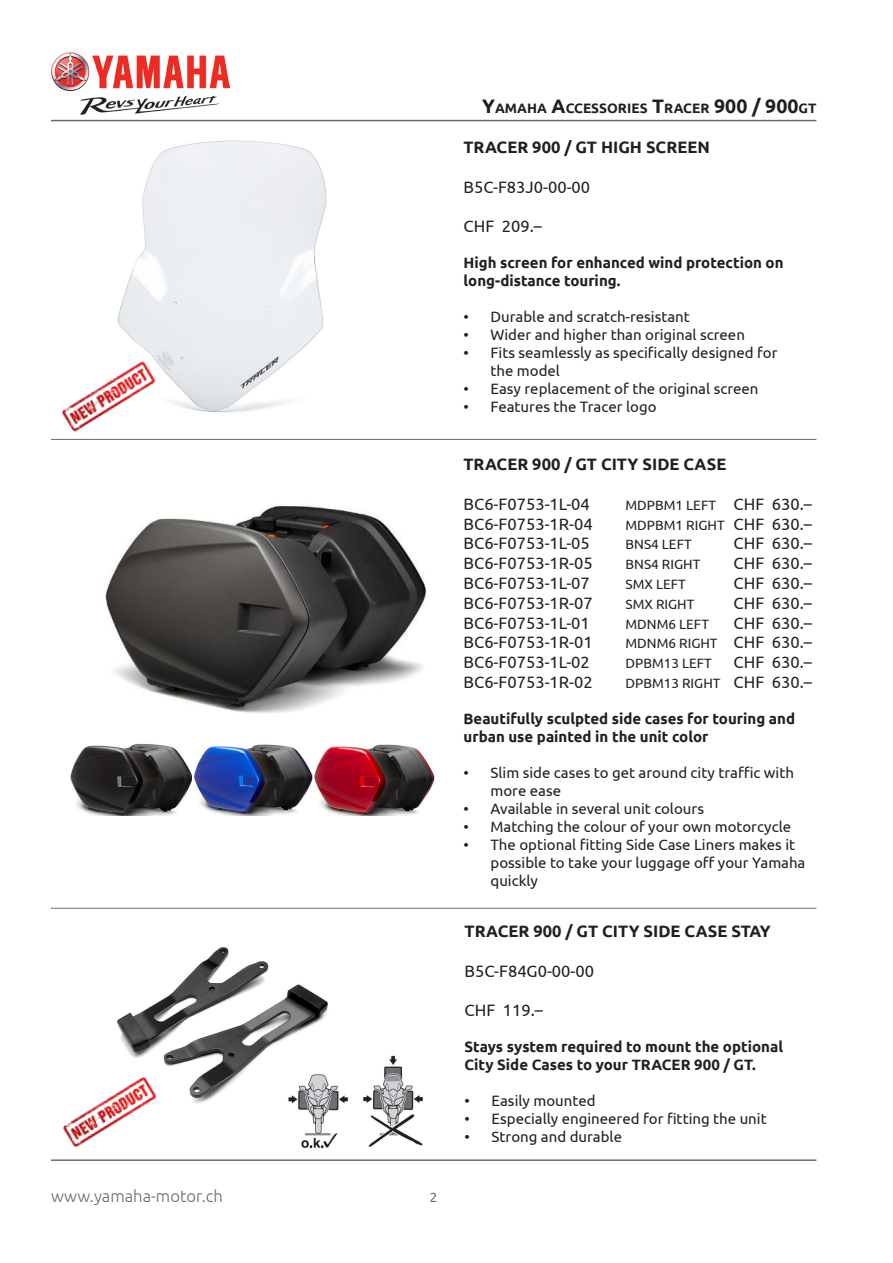
<style>
.page{position:relative;width:893px;height:1263px;background:#fff}
.page>*{position:absolute;margin:0;border:0;box-sizing:border-box;transform-origin:0 0}
.t1{font:16.5px "Ubuntu";color:#231f20}
.t2{font:700 16.5px "Ubuntu";color:#231f20}
.t3{font:300 16.5px "Ubuntu";color:#6b6b6e}
.t4{font:15px/18px "Ubuntu";color:#231f20}
.t5{font:700 15px/18px "Ubuntu";color:#231f20}
.t6{font:700 13.65px "Ubuntu";color:#231f20}
.t7{font:13.5px "Ubuntu";color:#231f20}
.t8{font:13.5px "Ubuntu";color:#6b6b6e}
.s1{font-size:19.5px}
.s2{font-size:16.5px}
</style>
<div class="page">
<hr style="left:51px;top:1159px;width:765px;height:2px;background:#6b6b6e">
<hr style="left:51px;top:120px;width:765px;height:1px;background:#6b6b6e">
<img style="left:51px;top:53px;width:179px;height:62px">
<hr style="left:51px;top:439px;width:765px;height:1px;background:#6b6b6e">
<hr style="left:51px;top:908px;width:765px;height:1px;background:#6b6b6e">
<img style="left:118px;top:140px;width:209px;height:272px">
<img style="left:51px;top:356px;width:116px;height:84px">
<img style="left:117px;top:947px;width:211px;height:157px">
<img style="left:63px;top:1072px;width:105px;height:76px">
<img style="left:277px;top:1055px;width:146px;height:94px">
<img style="left:105px;top:506px;width:322px;height:207px">
<img style="left:70px;top:744px;width:365px;height:71px">
<p class="t3" style="left:51px;top:1186px;width:173px">www.yamaha-motor.ch</p>
<p class="t8" style="left:430px;top:1189px;width:9px">2</p>
<p class="t6" style="left:482px;top:100px;width:335px"><span class="s1">Y</span>AMAHA <span class="s1">A</span>CCESSORIES <span class="s1">T</span>RACER <span class="s1">900 / 900</span>GT</p>
<p class="t2" style="left:463px;top:137px;width:248px">TRACER 900 / GT HIGH SCREEN</p>
<p class="t1" style="left:463px;top:177px;width:128px">B5C-F83J0-00-00</p>
<p class="t1" style="left:463px;top:216px;width:80px">CHF 209.–</p>
<p class="t5" style="left:463px;top:254px;width:321px">High screen for enhanced wind protection on long-distance touring.</p>
<p class="t4" style="left:463px;top:307px;width:228px">• Durable and scratch-resistant</p>
<p class="t4" style="left:463px;top:325px;width:283px">• Wider and higher than original screen</p>
<p class="t4" style="left:490px;top:343px;width:289px;text-indent:-27px">• Fits seamlessly as specifically designed for the model</p>
<p class="t4" style="left:463px;top:379px;width:296px">• Easy replacement of the original screen</p>
<p class="t4" style="left:463px;top:397px;width:195px">• Features the Tracer logo</p>
<p class="t2" style="left:463px;top:454px;width:264px">TRACER 900 / GT CITY SIDE CASE</p>
<p class="t1" style="left:463px;top:494px;width:128px">BC6-F0753-1L-04</p>
<p class="t7" style="left:625px;top:497px;width:188px">MDPBM1 LEFT <span class="s2">CHF 630.–</span></p>
<p class="t1" style="left:463px;top:514px;width:131px">BC6-F0753-1R-04</p>
<p class="t7" style="left:625px;top:517px;width:188px">MDPBM1 RIGHT <span class="s2">CHF 630.–</span></p>
<p class="t1" style="left:463px;top:534px;width:128px">BC6-F0753-1L-05</p>
<p class="t7" style="left:625px;top:536px;width:68px">BNS4 LEFT</p>
<p class="t1" style="left:733px;top:534px;width:80px">CHF 630.–</p>
<p class="t1" style="left:463px;top:553px;width:131px">BC6-F0753-1R-05</p>
<p class="t7" style="left:625px;top:556px;width:76px">BNS4 RIGHT</p>
<p class="t1" style="left:733px;top:553px;width:80px">CHF 630.–</p>
<p class="t1" style="left:463px;top:573px;width:128px">BC6-F0753-1L-07</p>
<p class="t7" style="left:625px;top:576px;width:62px">SMX LEFT</p>
<p class="t1" style="left:733px;top:573px;width:80px">CHF 630.–</p>
<p class="t1" style="left:463px;top:593px;width:131px">BC6-F0753-1R-07</p>
<p class="t7" style="left:625px;top:596px;width:70px">SMX RIGHT</p>
<p class="t1" style="left:733px;top:593px;width:80px">CHF 630.–</p>
<p class="t1" style="left:463px;top:613px;width:128px">BC6-F0753-1L-01</p>
<p class="t7" style="left:625px;top:616px;width:85px">MDNM6 LEFT</p>
<p class="t1" style="left:733px;top:613px;width:80px">CHF 630.–</p>
<p class="t1" style="left:463px;top:633px;width:131px">BC6-F0753-1R-01</p>
<p class="t7" style="left:625px;top:635px;width:188px">MDNM6 RIGHT <span class="s2">CHF 630.–</span></p>
<p class="t1" style="left:463px;top:652px;width:128px">BC6-F0753-1L-02</p>
<p class="t7" style="left:625px;top:655px;width:88px">DPBM13 LEFT</p>
<p class="t1" style="left:733px;top:652px;width:80px">CHF 630.–</p>
<p class="t1" style="left:463px;top:672px;width:131px">BC6-F0753-1R-02</p>
<p class="t7" style="left:625px;top:675px;width:188px">DPBM13 RIGHT <span class="s2">CHF 630.–</span></p>
<p class="t5" style="left:463px;top:709px;width:333px">Beautifully sculpted side cases for touring and urban use painted in the unit color</p>
<p class="t4" style="left:490px;top:763px;width:305px;text-indent:-27px">• Slim side cases to get around city traffic with more ease</p>
<p class="t4" style="left:463px;top:799px;width:242px">• Available in several unit colours</p>
<p class="t4" style="left:463px;top:817px;width:329px">• Matching the colour of your own motorcycle</p>
<p class="t4" style="left:490px;top:835px;width:316px;text-indent:-27px">• The optional fitting Side Case Liners makes it possible to take your luggage off your Yamaha quickly</p>
<p class="t2" style="left:465px;top:921px;width:308px">TRACER 900 / GT CITY SIDE CASE STAY</p>
<p class="t1" style="left:465px;top:961px;width:131px">B5C-F84G0-00-00</p>
<p class="t1" style="left:465px;top:1000px;width:80px">CHF 119.–</p>
<p class="t5" style="left:465px;top:1038px;width:320px">Stays system required to mount the optional<br>City Side Cases to your TRACER 900 / GT.</p>
<p class="t4" style="left:465px;top:1091px;width:132px">• Easily mounted</p>
<p class="t4" style="left:465px;top:1109px;width:304px">• Especially engineered for fitting the unit</p>
<p class="t4" style="left:465px;top:1127px;width:159px">• Strong and durable</p>
</div>
